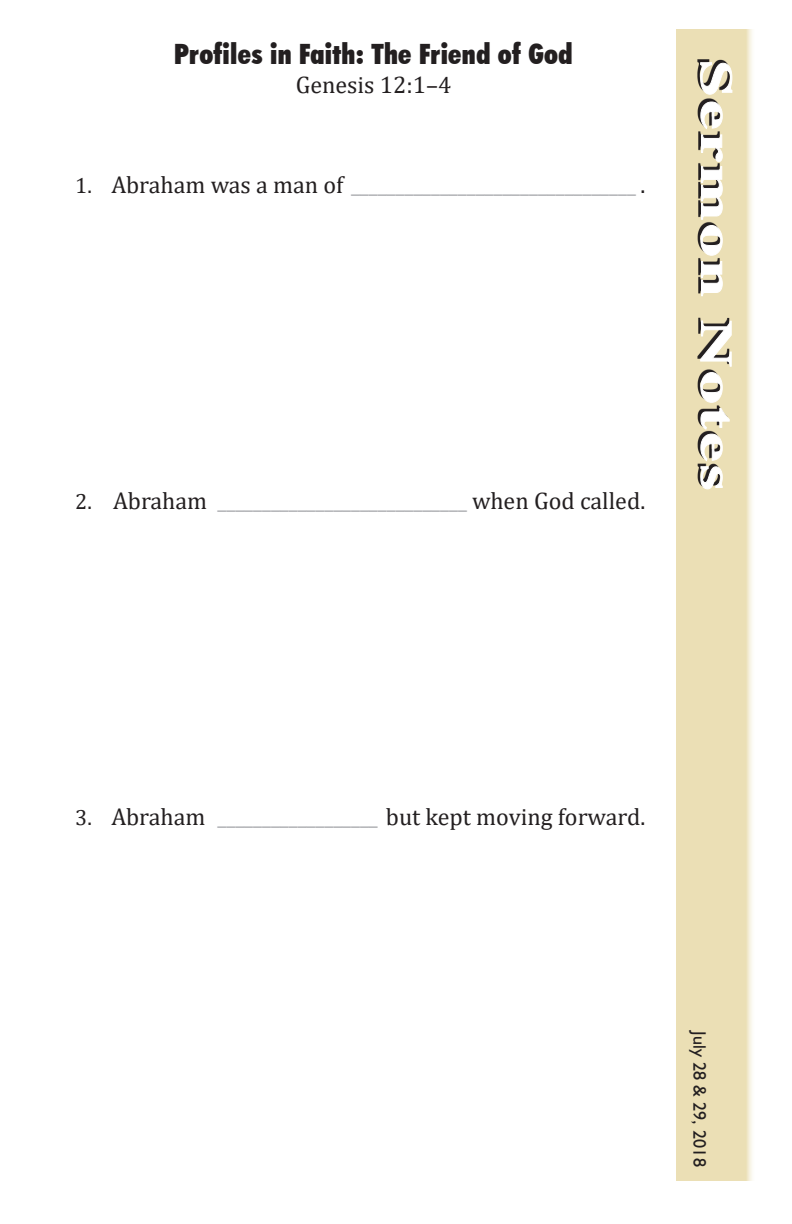
<style>
.page{position:relative;width:792px;height:1224px;background:#fff}
.page>*{position:absolute;margin:0;border:0;box-sizing:border-box;transform-origin:0 0}
.t1{font:700 44px "Greatland Serif";letter-spacing:.05em;color:#fff;scale:1.5 1}
.t2{font:900 condensed 28px "Futura BT";letter-spacing:.01em;color:#231f20}
.t3{font:24px "Cambria";color:#a8a9ad}
.t4{font:24px "Cambria";color:#231f20}
.t5{font:18px "Humanist 521 BT";letter-spacing:.01em;color:#231f20}
.s1{font-size:22px;color:#231f20}
.s2{color:#231f20}
.s3{font-size:22px}
.s4{color:#a8a9ad}
</style>
<div class="page">
<div style="left:676px;top:29px;width:79px;height:1152px;background:#ebdfb5"></div>
<svg style="left:697px;top:59px;width:33px;height:426px"></svg>
<svg style="left:700px;top:62px;width:33px;height:33px"></svg>
<svg style="left:700px;top:101px;width:23px;height:196px"></svg>
<svg style="left:700px;top:320px;width:32px;height:170px"></svg>
<p class="t2" style="left:174px;top:38px;width:400px">Profiles in Faith: The Friend of God</p>
<p class="t4" style="left:296px;top:71px;width:157px">Genesis 12:1–4</p>
<p class="t3" style="left:75px;top:171px;width:571px"><span class="s1">1.</span> <span class="s2">Abraham was a man of</span> ________________________________ <span class="s2">.</span></p>
<p class="t3" style="left:75px;top:487px;width:571px"><span class="s1">2.</span> <span class="s2">Abraham</span> ____________________________ <span class="s2">when God called.</span></p>
<p class="t1" style="left:743px;top:60px;width:288px;rotate:90deg">Sermon Notes</p>
<p class="t4" style="left:75px;top:803px;width:572px"><span class="s3">3.</span> Abraham <span class="s4">__________________</span> but kept moving forward.</p>
<p class="t5" style="left:711px;top:1031px;width:137px;rotate:90deg">July 28 &amp; 29, 2018</p>
</div>
